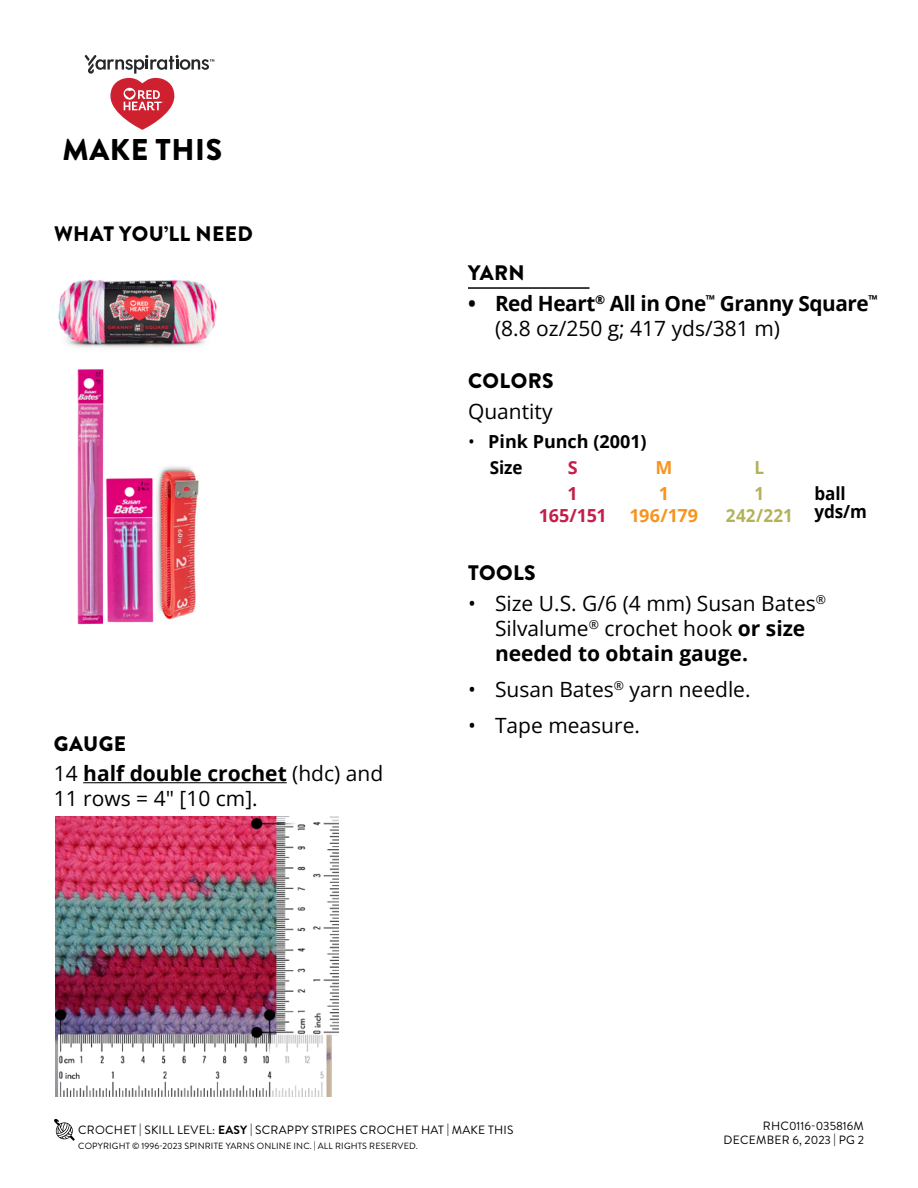
<style>
.page{position:relative;width:918px;height:1188px;background:#fff}
.page>*{position:absolute;margin:0;border:0;box-sizing:border-box;transform-origin:0 0}
.t1{font:900 30px "Brandon Grotesque";letter-spacing:.02em;color:#000}
.WYN_-_Body_Text{font:21px/25.2px "Open Sans";color:#000}
.t2{font:700 21px/25.2px "Open Sans";letter-spacing:-.02em;color:#000}
.Body_-_Headers{font:900 21px "Brandon Grotesque";letter-spacing:.02em;color:#000}
.Body_-_Subhead{font:21px "Open Sans";color:#000}
.Color___Qty_-_ball_s__yds_m{font:700 18px "Open Sans";color:#000}
.Color___Qty_-_ball_s__yds_m-2{font:700 18px "Open Sans";color:#000;scale:.95 1}
.Color___Qty_Table_-_Qty_and_XX_XX{font:700 18px "Open Sans";letter-spacing:-.025em;color:#c31f49}
.Color___Qty_Table_-_Qty_and_XX_XX-2{font:700 18px "Open Sans";letter-spacing:-.005em;color:#f7941e}
.Color___Qty_Table_-_Qty_and_XX_XX-3{font:700 18px "Open Sans";letter-spacing:.01em;color:#b2b258;scale:.95 1}
.t3{font:12px "Brandon Grotesque";letter-spacing:.02em;color:#000}
.t4{font:12px "Brandon Grotesque";color:#000}
.t5{font:9px "Brandon Grotesque";letter-spacing:.02em;color:#000}
.s1{font-weight:700}
.s2{font-weight:400}
</style>
<div class="page">
<svg style="left:54px;top:1119px;width:21px;height:21px"></svg>
<img style="left:56px;top:816px;width:282px;height:281px">
<hr style="left:83px;top:782px;width:204px;height:1px;background:#000">
<img style="left:58px;top:279px;width:159px;height:69px">
<img style="left:77px;top:369px;width:27px;height:256px">
<img style="left:106px;top:478px;width:48px;height:145px">
<img style="left:156px;top:466px;width:43px;height:154px">
<hr style="left:468px;top:287px;width:122px;height:2px;background:#000">
<svg style="left:85px;top:55px;width:129px;height:75px"></svg>
<h1 class="t1" style="left:63px;top:129px;width:161px">MAKE THIS</h1>
<p class="Body_-_Headers" style="left:54px;top:218px;width:200px">WHAT YOU’LL NEED</p>
<p class="Body_-_Headers" style="left:54px;top:728px;width:74px">GAUGE</p>
<p class="WYN_-_Body_Text" style="left:54px;top:760px;width:331px">14 <span class="s1">half double crochet</span> (hdc) and<br>11 rows = 4" [10 cm].</p>
<p class="Body_-_Headers" style="left:468px;top:258px;width:58px">YARN</p>
<p class="t2" style="left:495px;top:290px;width:384px;text-indent:-27px">• Red Heart<sup>®</sup> All in One<sup>™</sup> Granny Square<sup>™ </sup><span class="s2">(8.8 oz/250 g; 417 yds/381 m)</span></p>
<p class="Body_-_Headers" style="left:468px;top:366px;width:87px">COLORS</p>
<p class="Body_-_Subhead" style="left:468px;top:396px;width:86px">Quantity</p>
<p class="Color___Qty_-_ball_s__yds_m" style="left:468px;top:429px;width:180px"><span class="s2">•</span> Pink Punch (2001)</p>
<p class="Color___Qty_-_ball_s__yds_m-2" style="left:490px;top:454px;width:36px">Size</p>
<p class="Color___Qty_Table_-_Qty_and_XX_XX" style="left:568px;top:454px;width:11px">S</p>
<p class="Color___Qty_Table_-_Qty_and_XX_XX-2" style="left:655px;top:454px;width:18px">M</p>
<p class="Color___Qty_Table_-_Qty_and_XX_XX-3" style="left:755px;top:454px;width:12px">L</p>
<p class="Color___Qty_Table_-_Qty_and_XX_XX" style="left:568px;top:481px;width:12px">1</p>
<p class="Color___Qty_Table_-_Qty_and_XX_XX" style="left:539px;top:503px;width:69px">165/151</p>
<p class="Color___Qty_-_ball_s__yds_m-2" style="left:814px;top:481px;width:34px">ball</p>
<p class="Color___Qty_-_ball_s__yds_m-2" style="left:814px;top:499px;width:57px">yds/m</p>
<p class="Color___Qty_Table_-_Qty_and_XX_XX-2" style="left:659px;top:481px;width:12px">1</p>
<p class="Color___Qty_Table_-_Qty_and_XX_XX-2" style="left:629px;top:503px;width:70px">196/179</p>
<p class="Color___Qty_Table_-_Qty_and_XX_XX-3" style="left:755px;top:481px;width:12px">1</p>
<p class="Color___Qty_Table_-_Qty_and_XX_XX-3" style="left:726px;top:503px;width:72px">242/221</p>
<p class="Body_-_Headers" style="left:468px;top:558px;width:69px">TOOLS</p>
<p class="WYN_-_Body_Text" style="left:495px;top:590px;width:332px;text-indent:-27px">• Size U.S. G/6 (4 mm) Susan Bates<sup>®<br></sup>Silvalume<sup>®</sup> crochet hook <span class="s1">or size needed to obtain gauge.</span></p>
<p class="WYN_-_Body_Text" style="left:468px;top:676px;width:284px">• Susan Bates<sup>®</sup> yarn needle.</p>
<p class="WYN_-_Body_Text" style="left:468px;top:712px;width:174px">• Tape measure.</p>
<p class="t3" style="left:78px;top:1122px;width:437px">CROCHET | SKILL LEVEL: <span class="s1">EASY</span> | SCRAPPY STRIPES CROCHET HAT | MAKE THIS</p>
<p class="t5" style="left:78px;top:1140px;width:341px">COPYRIGHT © 1996-2023 SPINRITE YARNS ONLINE INC. | ALL RIGHTS RESERVED.</p>
<p class="t4" style="left:763px;top:1117px;width:102px">RHC0116-035816M</p>
<p class="t3" style="left:724px;top:1132px;width:19px">DECEM</p>
<p class="t3" style="left:767px;top:1132px;width:99px">BER 6, 2023 | PG 2</p>
</div>
